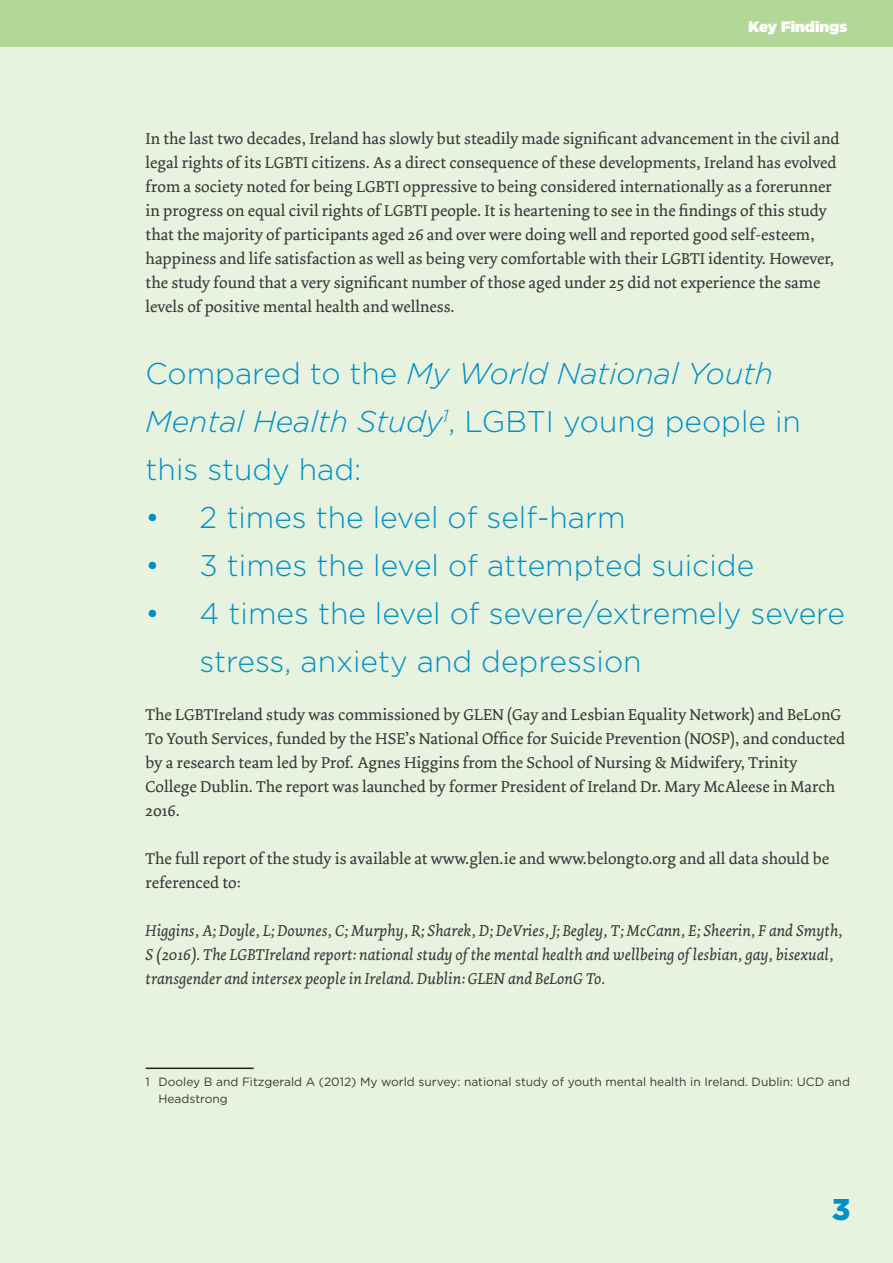
<style>
.page{position:relative;width:893px;height:1263px;background:#e7f3df}
.page>*{position:absolute;margin:0;border:0;box-sizing:border-box;transform-origin:0 0}
.t1{font:300 30px/48px "Gotham HTF";color:#0090c6}
.t2{font:900 30px "Gotham HTF";color:#0090c6}
.Paragraph_-_without{font:16.5px/24px "Dolly";color:#383839}
.Paragraph_-_without-2{font:italic 16.5px/24px "Dolly";color:#383839}
.t3{font:900 15px "Gotham HTF";color:#fff}
.Footnote{font:12px/16.5px "Gotham HTF";color:#383839}
.s1{font-style:italic}
</style>
<div class="page">
<hr style="left:0;top:0;width:1px;height:1263px;background:#99cd75">
<hr style="left:146px;top:1067px;width:108px;height:2px;background:#231f20">
<div style="left:0;top:0;width:893px;height:47px;background:#b1d896"></div>
<hr style="left:0;top:0;width:1px;height:47px;background:#99cd75">
<p class="t3" style="left:749px;top:18px;width:100px">Key Findings</p>
<p class="Paragraph_-_without" style="left:146px;top:127px;width:695px">In the last two decades, Ireland has slowly but steadily made significant advancement in the civil and legal rights of its LGBTI citizens. As a direct consequence of these developments, Ireland has evolved from a society noted for being LGBTI oppressive to being considered internationally as a forerunner in progress on equal civil rights of LGBTI people. It is heartening to see in the findings of this study that the majority of participants aged 26 and over were doing well and reported good self-esteem, happiness and life satisfaction as well as being very comfortable with their LGBTI identity. However, the study found that a very significant number of those aged under 25 did not experience the same levels of positive mental health and wellness.</p>
<p class="t1" style="left:146px;top:349px;width:657px">Compared to the <span class="s1">My World National Youth<br>Mental Health Study</span><sup>1</sup>, LGBTI young people in this study had:</p>
<p class="t1" style="left:146px;top:493px;width:482px">• 2 times the level of self-harm</p>
<p class="t1" style="left:146px;top:541px;width:610px">• 3 times the level of attempted suicide</p>
<p class="t1" style="left:200px;top:589px;width:647px;text-indent:-54px">• 4 times the level of severe/extremely severe stress, anxiety and depression</p>
<p class="Paragraph_-_without" style="left:146px;top:703px;width:701px">The LGBTIreland study was commissioned by GLEN (Gay and Lesbian Equality Network) and BeLonG To Youth Services, funded by the HSE’s National Office for Suicide Prevention (NOSP), and conducted by a research team led by Prof. Agnes Higgins from the School of Nursing &amp; Midwifery, Trinity College Dublin. The report was launched by former President of Ireland Dr. Mary McAleese in March 2016.</p>
<p class="Paragraph_-_without" style="left:146px;top:847px;width:685px">The full report of the study is available at www.glen.ie and www.belongto.org and all data should be referenced to:</p>
<p class="Paragraph_-_without-2" style="left:146px;top:919px;width:699px">Higgins, A; Doyle, L; Downes, C; Murphy, R; Sharek, D; DeVries, J; Begley, T; McCann, E; Sheerin, F and Smyth,<br>S (2016). The LGBTIreland report: national study of the mental health and wellbeing of lesbian, gay, bisexual, transgender and intersex people in Ireland. Dublin: GLEN and BeLonG To.</p>
<p class="Footnote" style="left:158px;top:1074px;width:693px;text-indent:-13px">1 Dooley B and Fitzgerald A (2012) My world survey: national study of youth mental health in Ireland. Dublin: UCD and<br>Headstrong</p>
<p class="t2" style="left:832px;top:1192px;width:20px">3</p>
</div>
